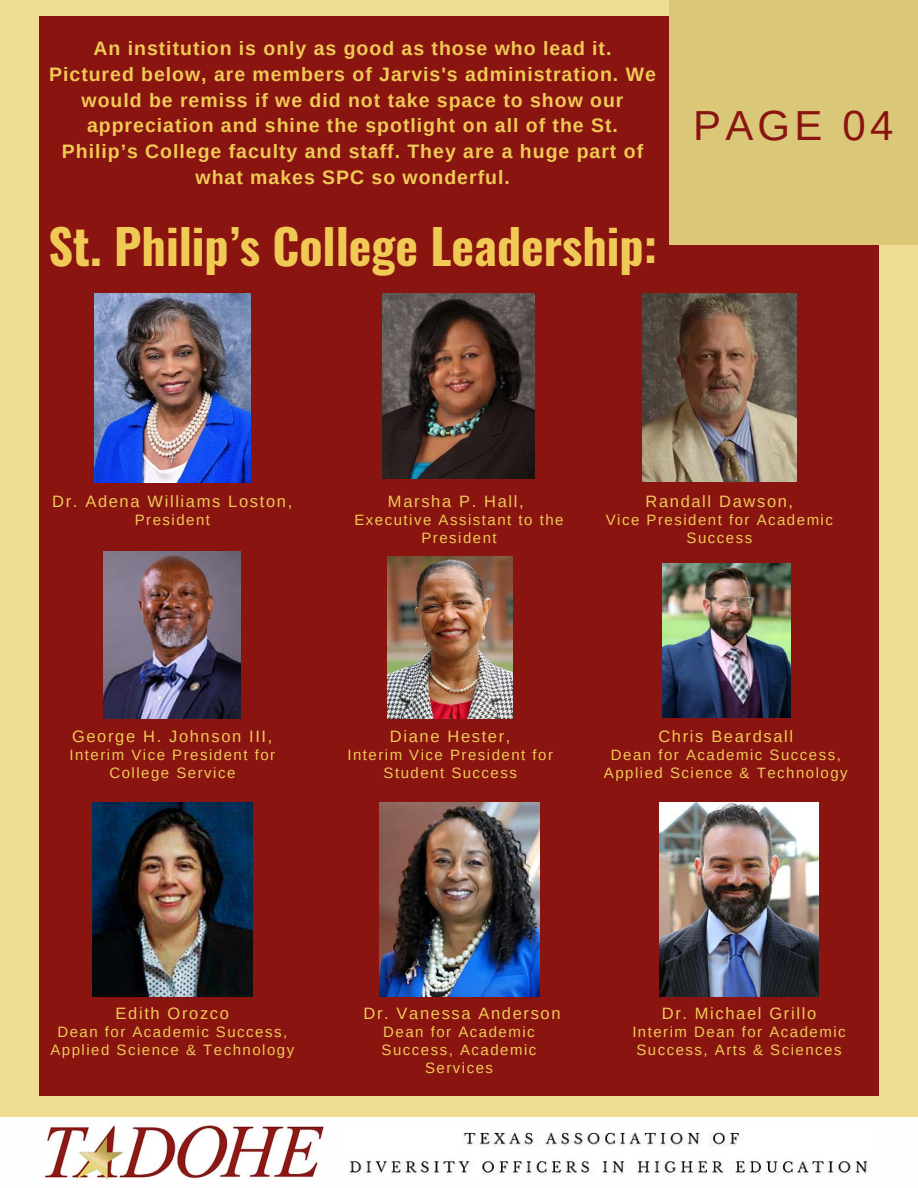
<style>
.page{position:relative;width:918px;height:1188px;background:#eedc93}
.page>*{position:absolute;margin:0;border:0;box-sizing:border-box;transform-origin:0 0}
.t1{font:700 48px "Oswald";color:#f1ca56}
.t2{font:42px "Arimo";letter-spacing:.1em;color:#891410}
.t3{font:700 19.5px/25.8px "Arimo";letter-spacing:.05em;color:#f1ca56;text-align:center}
.t4{font:16.5px "Arimo";letter-spacing:.1em;color:#f1ca56}
.t5{font:15px/18px "Arimo";letter-spacing:.1em;color:#f1ca56;text-align:center}
</style>
<div class="page">
<div style="left:39px;top:16px;width:840px;height:1080px;background:#891410"></div>
<div style="left:0;top:1117px;width:918px;height:71px;background:#fefefe"></div>
<img style="left:44px;top:1123px;width:280px;height:57px">
<img style="left:348px;top:1132px;width:520px;height:43px">
<div style="left:669px;top:0;width:249px;height:244px;background:#dac778"></div>
<img style="left:94px;top:294px;width:157px;height:189px">
<img style="left:383px;top:294px;width:152px;height:184px">
<img style="left:642px;top:294px;width:154px;height:188px">
<img style="left:104px;top:552px;width:137px;height:166px">
<img style="left:388px;top:556px;width:124px;height:162px">
<img style="left:662px;top:564px;width:128px;height:154px">
<img style="left:93px;top:803px;width:159px;height:193px">
<img style="left:379px;top:803px;width:160px;height:193px">
<img style="left:659px;top:803px;width:159px;height:193px">
<p class="t3" style="left:49px;top:35px;width:608px">An institution is only as good as those who lead it.<br>Pictured below, are members of Jarvis's administration. We would be remiss if we did not take space to show our appreciation and shine the spotlight on all of the St.<br>Philip’s College faculty and staff. They are a huge part of what makes SPC so wonderful.</p>
<p class="t1" style="left:49px;top:209px;width:610px">St. Philip’s College Leadership:</p>
<p class="t2" style="left:693px;top:102px;width:202px">PAGE 04</p>
<p class="t4" style="left:52px;top:492px;width:241px">Dr. Adena Williams Loston,</p>
<p class="t5" style="left:135px;top:511px;width:77px">President</p>
<p class="t4" style="left:388px;top:492px;width:137px">Marsha P. Hall,</p>
<p class="t5" style="left:354px;top:511px;width:211px">Executive Assistant to the<br>President</p>
<p class="t4" style="left:645px;top:492px;width:149px">Randall Dawson,</p>
<p class="t5" style="left:606px;top:511px;width:229px">Vice President for Academic<br>Success</p>
<p class="t4" style="left:72px;top:727px;width:202px">George H. Johnson III,</p>
<p class="t5" style="left:69px;top:746px;width:207px">Interim Vice President for<br>College Service</p>
<p class="t4" style="left:390px;top:727px;width:122px">Diane Hester,</p>
<p class="t5" style="left:347px;top:746px;width:207px">Interim Vice President for<br>Student Success</p>
<p class="t4" style="left:658px;top:727px;width:136px">Chris Beardsall</p>
<p class="t5" style="left:604px;top:746px;width:245px">Dean for Academic Success,<br>Applied Science &amp; Technology</p>
<p class="t4" style="left:116px;top:1004px;width:115px">Edith Orozco</p>
<p class="t5" style="left:50px;top:1023px;width:245px">Dean for Academic Success,<br>Applied Science &amp; Technology</p>
<p class="t4" style="left:363px;top:1004px;width:199px">Dr. Vanessa Anderson</p>
<p class="t5" style="left:382px;top:1023px;width:156px">Dean for Academic<br>Success, Academic<br>Services</p>
<p class="t4" style="left:662px;top:1004px;width:156px">Dr. Michael Grillo</p>
<p class="t5" style="left:632px;top:1023px;width:215px;text-align:left">Interim Dean for Academic<br>Success, Arts &amp; Sciences</p>
</div>
